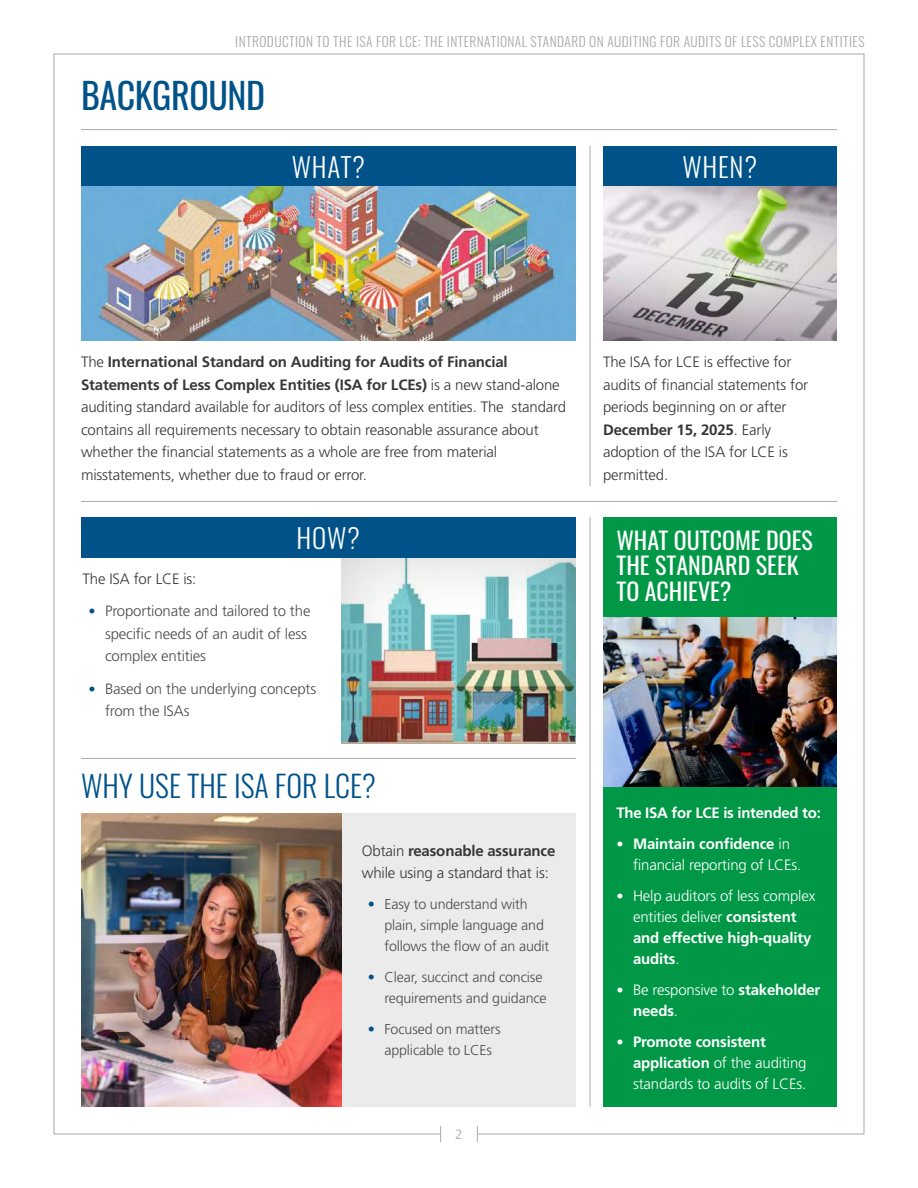
<style>
.page{position:relative;width:918px;height:1188px;background:#fff}
.page>*{position:absolute;margin:0;border:0;box-sizing:border-box;transform-origin:0 0}
.t1{font:36px "Oswald";letter-spacing:-.01em;color:#005289}
.t2{font:300 30px "Oswald";color:#005289}
.t3{font:300 27px "Oswald";letter-spacing:.03em;color:#fff}
.t4{font:24px/25.5px "Oswald";color:#fff}
.t5{font:300 15px/22.5px "Frutiger LT Std";letter-spacing:-.01em;color:#383637}
.t6{font:300 15px/21px "Frutiger LT Std";letter-spacing:-.01em;color:#fff}
.t7{font:300 15px/22.5px "Frutiger LT Std";letter-spacing:-.01em;color:#4d4b4c}
.t8{font:700 15px/21px "Frutiger LT Std";letter-spacing:-.02em;color:#fff}
.t9{font:300 14.25px/21px "Frutiger LT Std";letter-spacing:-.01em;color:#4d4b4c}
.t10{font:300 13.5px "Oswald";letter-spacing:.03em;color:#a7a9ac}
.t11{font:300 13.5px "Frutiger LT Std";color:#a7a9ac}
.s1{font-weight:700}
.s2{font-size:14.25px;color:#005289}
.s3{color:#005289}
.s4{font-size:14.25px}
.s5{font-weight:300;font-size:14.25px}
.s6{font-weight:300}
</style>
<div class="page">
<svg style="left:477px;top:1126px;width:1px;height:16px"></svg>
<svg style="left:440px;top:1126px;width:1px;height:16px"></svg>
<div style="left:342px;top:814px;width:234px;height:293px;background:#ebebec"></div>
<div style="left:603px;top:786px;width:234px;height:321px;background:#009846"></div>
<div style="left:603px;top:517px;width:234px;height:101px;background:#009846"></div>
<div style="left:81px;top:146px;width:495px;height:40px;background:#005289"></div>
<div style="left:603px;top:146px;width:234px;height:40px;background:#005289"></div>
<hr style="left:81px;top:129px;width:756px;height:1px;background:#a7a9ac">
<hr style="left:81px;top:758px;width:495px;height:1px;background:#a7a9ac">
<hr style="left:81px;top:501px;width:756px;height:1px;background:#a7a9ac">
<img style="left:81px;top:814px;width:261px;height:293px">
<img style="left:81px;top:186px;width:495px;height:155px">
<div style="left:328px;top:547px;width:261px;height:196px;background:#000;opacity:.19"></div>
<img style="left:603px;top:186px;width:234px;height:155px">
<hr style="left:590px;top:146px;width:1px;height:340px;background:#a7a9ac">
<hr style="left:590px;top:517px;width:1px;height:590px;background:#a7a9ac">
<div style="left:81px;top:517px;width:495px;height:40px;background:#005289"></div>
<img style="left:603px;top:618px;width:234px;height:168px">
<p class="t10" style="left:235px;top:30px;width:631px">INTRODUCTION TO THE ISA FOR LCE: THE INTERNATIONAL STANDARD ON AUDITING FOR AUDITS OF LESS COMPLEX ENTITIES</p>
<h1 class="t1" style="left:81px;top:64px;width:186px">BACKGROUND</h1>
<h3 class="t3" style="left:292px;top:143px;width:75px">WHAT?</h3>
<h3 class="t3" style="left:682px;top:143px;width:76px">WHEN?</h3>
<p class="t5" style="left:81px;top:351px;width:487px">The <span class="s1">International Standard on Auditing for Audits of Financial Statements of Less Complex Entities (ISA for LCEs)</span> is a new stand-alone auditing standard available for auditors of less complex entities. The standard contains all requirements necessary to obtain reasonable assurance about whether the financial statements as a whole are free from material misstatements, whether due to fraud or error.</p>
<p class="t5" style="left:603px;top:351px;width:207px">The ISA for LCE is effective for audits of financial statements for periods beginning on or after<br><span class="s1">December 15, 2025</span>. Early adoption of the ISA for LCE is permitted.</p>
<h3 class="t3" style="left:297px;top:514px;width:65px">HOW?</h3>
<p class="t5" style="left:82px;top:567px;width:115px">The ISA for LCE is:</p>
<p class="t7" style="left:105px;top:600px;width:207px;text-indent:-16px"><span class="s2">•</span> Proportionate and tailored to the specific needs of an audit of less complex entities</p>
<p class="t7" style="left:105px;top:677px;width:213px;text-indent:-16px"><span class="s2">•</span> Based on the underlying concepts from the ISAs</p>
<h2 class="t2" style="left:81px;top:759px;width:297px">WHY USE THE ISA FOR LCE?</h2>
<p class="t5" style="left:362px;top:839px;width:195px">Obtain <span class="s1">reasonable assurance </span>while using a standard that is:</p>
<p class="t9" style="left:384px;top:894px;width:166px;text-indent:-17px"><span class="s3">•</span> Easy to understand with plain, simple language and follows the flow of an audit</p>
<p class="t9" style="left:384px;top:967px;width:164px;text-indent:-17px"><span class="s3">•</span> Clear, succinct and concise requirements and guidance</p>
<p class="t9" style="left:368px;top:1019px;width:134px;text-align:center"><span class="s3">•</span> Focused on matters applicable to LCEs</p>
<p class="t11" style="left:455px;top:1127px;width:9px">2</p>
<h3 class="t4" style="left:616px;top:525px;width:198px">WHAT OUTCOME DOES<br>THE STANDARD SEEK<br>TO ACHIEVE?</h3>
<p class="t8" style="left:616px;top:802px;width:206px">The ISA for LCE is intended to:</p>
<p class="t6" style="left:633px;top:833px;width:170px;text-indent:-16px"><span class="s4">•</span> <span class="s1">Maintain confidence</span> in financial reporting of LCEs.</p>
<p class="t6" style="left:633px;top:885px;width:184px;text-indent:-16px"><span class="s4">•</span> Help auditors of less complex entities deliver <span class="s1">consistent and effective high-quality audits</span>.</p>
<p class="t8" style="left:633px;top:979px;width:189px;text-indent:-16px"><span class="s5">•</span> <span class="s6">Be responsive to</span> stakeholder needs<span class="s6">.</span></p>
<p class="t6" style="left:633px;top:1031px;width:175px;text-indent:-16px"><span class="s4">•</span> <span class="s1">Promote consistent application</span> of the auditing standards to audits of LCEs.</p>
</div>
